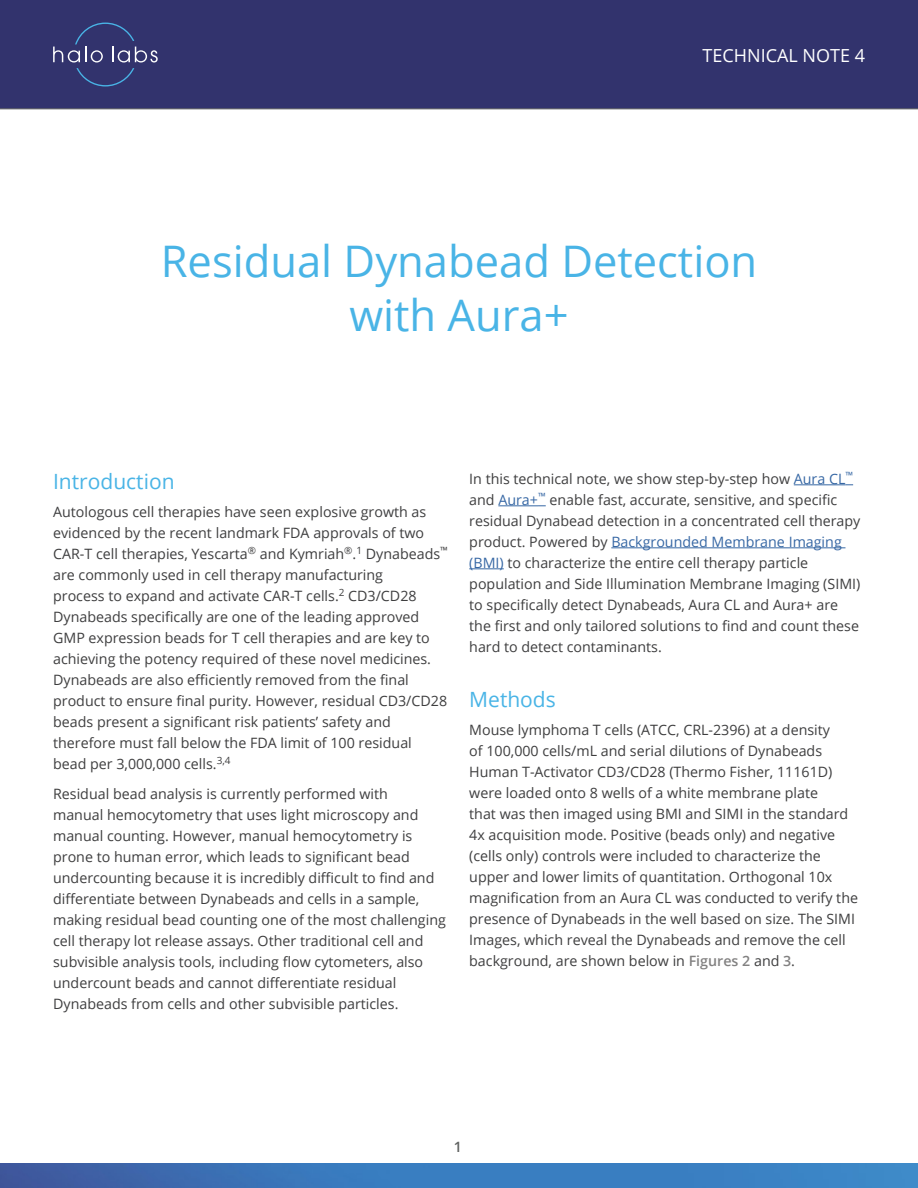
<style>
.page{position:relative;width:918px;height:1188px;background:#fff}
.page>*{position:absolute;margin:0;border:0;box-sizing:border-box;transform-origin:0 0}
.t1{font:43.5px/54px "Open Sans";color:#49b4e6;text-align:center}
.t2{font:21px "Open Sans";color:#49b4e6}
.t3{font:18px "Open Sans";color:#fff}
.t4{font:14.25px/21px "Open Sans";color:#3e3e3f}
.t5{font:600 14.25px "Open Sans";color:#5e605f}
.s1{color:#3667a4}
.s2{font-weight:600;color:#828181}
</style>
<div class="page">
<img style="left:0;top:1163px;width:918px;height:25px">
<div style="left:0;top:0;width:918px;height:109px;background:#32336d"></div>
<hr style="left:794px;top:484px;width:51px;height:1px;background:#3667a4">
<hr style="left:498px;top:505px;width:40px;height:1px;background:#3667a4">
<hr style="left:611px;top:547px;width:234px;height:1px;background:#3667a4">
<hr style="left:469px;top:568px;width:35px;height:1px;background:#3667a4">
<svg style="left:53px;top:23px;width:105px;height:64px;background:#3d4178"></svg>
<p class="t3" style="left:703px;top:43px;width:164px">TECHNICAL NOTE 4</p>
<h1 class="t1" style="left:161px;top:233px;width:598px">Residual Dynabead Detection with Aura+</h1>
<h2 class="t2" style="left:53px;top:467px;width:123px">Introduction</h2>
<p class="t4" style="left:53px;top:501px;width:396px">Autologous cell therapies have seen explosive growth as evidenced by the recent landmark FDA approvals of two CAR-T cell therapies, Yescarta<sup>®</sup> and Kymriah<sup>®</sup>.<sup>1</sup> Dynabeads<sup>™ </sup>are commonly used in cell therapy manufacturing<br>process to expand and activate CAR-T cells.<sup>2</sup> CD3/CD28<br>Dynabeads specifically are one of the leading approved GMP expression beads for T cell therapies and are key to achieving the potency required of these novel medicines.<br>Dynabeads are also efficiently removed from the final product to ensure final purity. However, residual CD3/CD28 beads present a significant risk patients’ safety and therefore must fall below the FDA limit of 100 residual bead per 3,000,000 cells.<sup>3,4</sup></p>
<p class="t4" style="left:53px;top:783px;width:394px">Residual bead analysis is currently performed with<br>manual hemocytometry that uses light microscopy and manual counting. However, manual hemocytometry is prone to human error, which leads to significant bead undercounting because it is incredibly difficult to find and differentiate between Dynabeads and cells in a sample, making residual bead counting one of the most challenging cell therapy lot release assays. Other traditional cell and subvisible analysis tools, including flow cytometers, also undercount beads and cannot differentiate residual Dynabeads from cells and other subvisible particles.</p>
<p class="t4" style="left:469px;top:468px;width:393px">In this technical note, we show step-by-step how <span class="s1">Aura CL</span><sup>™ </sup>and <span class="s1">Aura+</span><sup>™</sup> enable fast, accurate, sensitive, and specific residual Dynabead detection in a concentrated cell therapy product. Powered by <span class="s1">Backgrounded Membrane Imaging (BMI)</span> to characterize the entire cell therapy particle population and Side Illumination Membrane Imaging (SIMI) to specifically detect Dynabeads, Aura CL and Aura+ are the first and only tailored solutions to find and count these hard to detect contaminants.</p>
<h2 class="t2" style="left:469px;top:685px;width:88px">Methods</h2>
<p class="t4" style="left:469px;top:719px;width:390px">Mouse lymphoma T cells (ATCC, CRL-2396) at a density<br>of 100,000 cells/mL and serial dilutions of Dynabeads Human T-Activator CD3/CD28 (Thermo Fisher, 11161D) were loaded onto 8 wells of a white membrane plate<br>that was then imaged using BMI and SIMI in the standard 4x acquisition mode. Positive (beads only) and negative (cells only) controls were included to characterize the upper and lower limits of quantitation. Orthogonal 10x magnification from an Aura CL was conducted to verify the presence of Dynabeads in the well based on size. The SIMI Images, which reveal the Dynabeads and remove the cell background, are shown below in <span class="s2">Figures 2</span> and <span class="s2">3</span>.</p>
<p class="t5" style="left:454px;top:1137px;width:10px">1</p>
</div>
